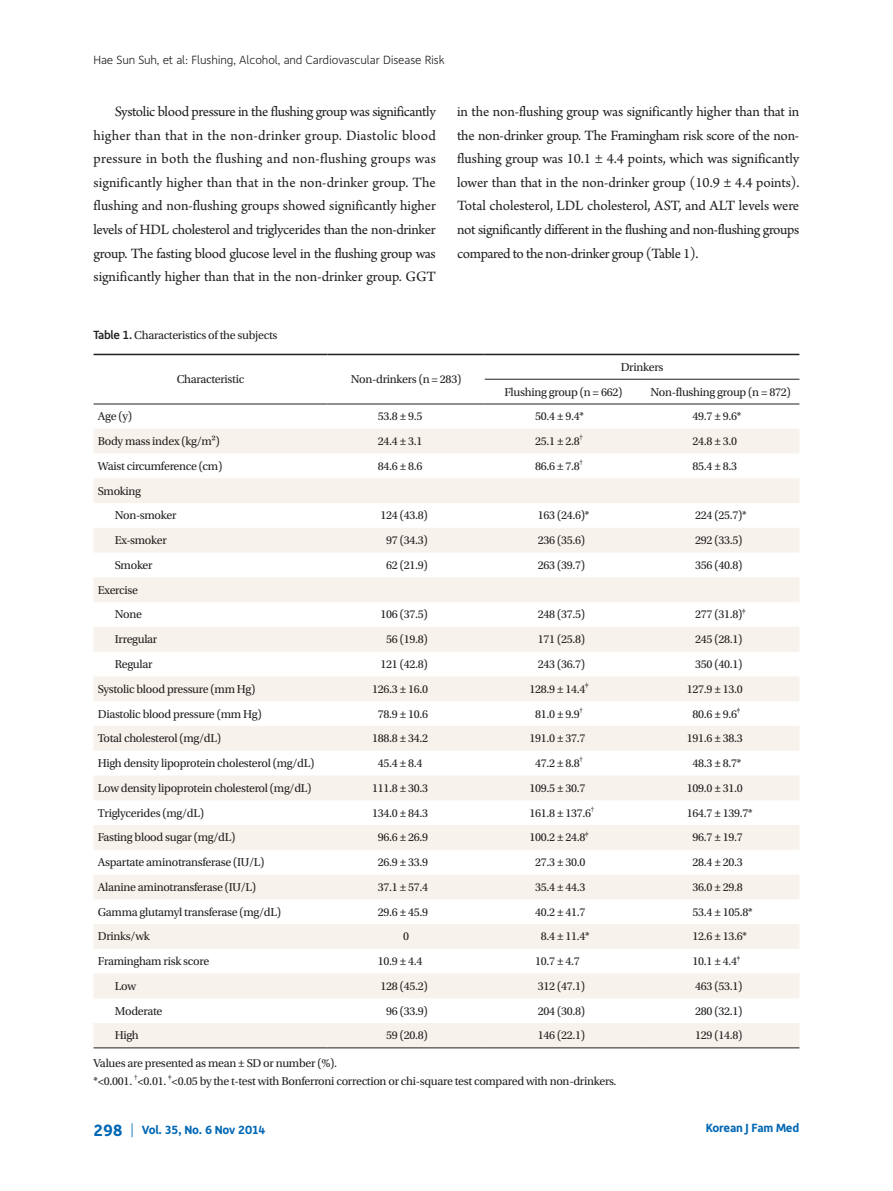
<style>
.page{position:relative;width:893px;height:1191px;background:#fff}
.page>*{position:absolute;margin:0;border:0;box-sizing:border-box;transform-origin:0 0}
.본문{font:15px/23.5px "Arno Pro";letter-spacing:-.015em;color:#231f20;text-align:justify}
.표본문{font:12px "Utopia Std";letter-spacing:-.025em;color:#231f20}
.t1{font:300 12px "Depot";letter-spacing:-.01em;color:#231f20}
.t2{font:700 12px "Depot";letter-spacing:-.02em;color:#0167b4}
.표_캡션{font:12px "Utopia Std";letter-spacing:-.025em;color:#231f20}
.표본문-2{font:7.05px "Utopia Std";color:#231f20}
.s1{font-family:"Depot";font-weight:500}
.s2{font-size:16.5px}
.s3{font-weight:300;font-size:16.5px}
</style>
<div class="page">
<svg style="left:94px;top:429px;width:705px;height:618px;fill:#f7f2eb"></svg>
<hr style="left:485px;top:379px;width:157px;height:1px;background:#231f20">
<hr style="left:642px;top:379px;width:157px;height:1px;background:#231f20">
<hr style="left:94px;top:354px;width:233px;height:1px;background:#231f20">
<hr style="left:327px;top:354px;width:158px;height:1px;background:#231f20">
<hr style="left:485px;top:354px;width:157px;height:1px;background:#231f20">
<hr style="left:642px;top:354px;width:157px;height:1px;background:#231f20">
<hr style="left:94px;top:403px;width:233px;height:1px;background:#231f20">
<hr style="left:327px;top:403px;width:158px;height:1px;background:#231f20">
<hr style="left:485px;top:403px;width:157px;height:1px;background:#231f20">
<hr style="left:642px;top:403px;width:157px;height:1px;background:#231f20">
<hr style="left:94px;top:1047px;width:233px;height:1px;background:#231f20">
<hr style="left:327px;top:1047px;width:158px;height:1px;background:#231f20">
<hr style="left:485px;top:1047px;width:157px;height:1px;background:#231f20">
<hr style="left:642px;top:1047px;width:157px;height:1px;background:#231f20">
<p class="t1" style="left:94px;top:52px;width:352px">Hae Sun Suh, et al: Flushing, Alcohol, and Cardiovascular Disease Risk</p>
<p class="본문" style="left:94px;top:101px;width:344px;text-indent:21px">Systolic blood pressure in the flushing group was significantly higher than that in the non-drinker group. Diastolic blood pressure in both the flushing and non-flushing groups was significantly higher than that in the non-drinker group. The flushing and non-flushing groups showed significantly higher levels of HDL cholesterol and triglycerides than the non-drinker group. The fasting blood glucose level in the flushing group was significantly higher than that in the non-drinker group. GGT</p>
<p class="본문" style="left:457px;top:101px;width:344px">in the non-flushing group was significantly higher than that in the non-drinker group. The Framingham risk score of the non&shy;flushing group was 10.1 ± 4.4 points, which was significantly lower than that in the non-drinker group (10.9 ± 4.4 points).<br>Total cholesterol, LDL cholesterol, AST, and ALT levels were not significantly different in the flushing and non-flushing groups compared to the non-drinker group (Table 1).</p>
<p class="표_캡션" style="left:94px;top:328px;width:185px"><span class="s1">Table 1.</span> Characteristics of the subjects</p>
<p class="표본문" style="left:177px;top:373px;width:69px">Characteristic</p>
<p class="표본문" style="left:351px;top:373px;width:112px">Non-drinkers (n = 283)</p>
<p class="표본문" style="left:621px;top:360px;width:44px">Drinkers</p>
<p class="표본문" style="left:504px;top:385px;width:119px">Flushing group (n = 662)</p>
<p class="표본문" style="left:651px;top:385px;width:142px">Non-flushing group (n = 872)</p>
<p class="표본문" style="left:98px;top:410px;width:36px">Age (y)</p>
<p class="표본문" style="left:378px;top:410px;width:46px">53.8 ± 9.5</p>
<p class="표본문" style="left:535px;top:410px;width:50px">50.4 ± 9.4*</p>
<p class="표본문" style="left:692px;top:410px;width:50px">49.7 ± 9.6*</p>
<p class="표본문" style="left:98px;top:435px;width:124px">Body mass index (kg/m²)</p>
<p class="표본문" style="left:378px;top:435px;width:46px">24.4 ± 3.1</p>
<p class="표본문" style="left:535px;top:435px;width:46px">25.1 ± 2.8</p>
<p class="표본문-2" style="left:579px;top:433px;width:5px">†</p>
<p class="표본문" style="left:692px;top:435px;width:46px">24.8 ± 3.0</p>
<p class="표본문" style="left:98px;top:459px;width:126px">Waist circumference (cm)</p>
<p class="표본문" style="left:378px;top:459px;width:46px">84.6 ± 8.6</p>
<p class="표본문" style="left:535px;top:459px;width:46px">86.6 ± 7.8</p>
<p class="표본문-2" style="left:579px;top:458px;width:5px">†</p>
<p class="표본문" style="left:692px;top:459px;width:46px">85.4 ± 8.3</p>
<p class="표본문" style="left:98px;top:484px;width:45px">Smoking</p>
<p class="표본문" style="left:115px;top:509px;width:63px">Non-smoker</p>
<p class="표본문" style="left:380px;top:509px;width:49px">124 (43.8)</p>
<p class="표본문" style="left:538px;top:509px;width:53px">163 (24.6)*</p>
<p class="표본문" style="left:695px;top:509px;width:53px">224 (25.7)*</p>
<p class="표본문" style="left:115px;top:534px;width:54px">Ex-smoker</p>
<p class="표본문" style="left:386px;top:534px;width:43px">97 (34.3)</p>
<p class="표본문" style="left:538px;top:534px;width:49px">236 (35.6)</p>
<p class="표본문" style="left:695px;top:534px;width:49px">292 (33.5)</p>
<p class="표본문" style="left:115px;top:558px;width:39px">Smoker</p>
<p class="표본문" style="left:386px;top:558px;width:43px">62 (21.9)</p>
<p class="표본문" style="left:538px;top:558px;width:49px">263 (39.7)</p>
<p class="표본문" style="left:695px;top:558px;width:49px">356 (40.8)</p>
<p class="표본문" style="left:98px;top:583px;width:42px">Exercise</p>
<p class="표본문" style="left:115px;top:608px;width:29px">None</p>
<p class="표본문" style="left:380px;top:608px;width:49px">106 (37.5)</p>
<p class="표본문" style="left:538px;top:608px;width:49px">248 (37.5)</p>
<p class="표본문" style="left:695px;top:608px;width:49px">277 (31.8)</p>
<p class="표본문-2" style="left:742px;top:606px;width:5px">‡</p>
<p class="표본문" style="left:115px;top:633px;width:44px">Irregular</p>
<p class="표본문" style="left:386px;top:633px;width:43px">56 (19.8)</p>
<p class="표본문" style="left:538px;top:633px;width:49px">171 (25.8)</p>
<p class="표본문" style="left:695px;top:633px;width:49px">245 (28.1)</p>
<p class="표본문" style="left:115px;top:657px;width:39px">Regular</p>
<p class="표본문" style="left:380px;top:657px;width:49px">121 (42.8)</p>
<p class="표본문" style="left:538px;top:657px;width:49px">243 (36.7)</p>
<p class="표본문" style="left:695px;top:657px;width:49px">350 (40.1)</p>
<p class="표본문" style="left:98px;top:682px;width:159px">Systolic blood pressure (mm Hg)</p>
<p class="표본문" style="left:372px;top:682px;width:58px">126.3 ± 16.0</p>
<p class="표본문" style="left:529px;top:682px;width:58px">128.9 ± 14.4</p>
<p class="표본문-2" style="left:585px;top:681px;width:5px">‡</p>
<p class="표본문" style="left:687px;top:682px;width:58px">127.9 ± 13.0</p>
<p class="표본문" style="left:98px;top:707px;width:165px">Diastolic blood pressure (mm Hg)</p>
<p class="표본문" style="left:378px;top:707px;width:52px">78.9 ± 10.6</p>
<p class="표본문" style="left:535px;top:707px;width:46px">81.0 ± 9.9</p>
<p class="표본문-2" style="left:579px;top:706px;width:5px">†</p>
<p class="표본문" style="left:692px;top:707px;width:46px">80.6 ± 9.6</p>
<p class="표본문-2" style="left:737px;top:706px;width:5px">‡</p>
<p class="표본문" style="left:98px;top:732px;width:125px">Total cholesterol (mg/dL)</p>
<p class="표본문" style="left:372px;top:732px;width:58px">188.8 ± 34.2</p>
<p class="표본문" style="left:529px;top:732px;width:58px">191.0 ± 37.7</p>
<p class="표본문" style="left:687px;top:732px;width:58px">191.6 ± 38.3</p>
<p class="표본문" style="left:98px;top:756px;width:218px">High density lipoprotein cholesterol (mg/dL)</p>
<p class="표본문" style="left:378px;top:756px;width:46px">45.4 ± 8.4</p>
<p class="표본문" style="left:535px;top:756px;width:46px">47.2 ± 8.8</p>
<p class="표본문-2" style="left:579px;top:755px;width:5px">†</p>
<p class="표본문" style="left:692px;top:756px;width:50px">48.3 ± 8.7*</p>
<p class="표본문" style="left:98px;top:781px;width:215px">Low density lipoprotein cholesterol (mg/dL)</p>
<p class="표본문" style="left:372px;top:781px;width:58px">111.8 ± 30.3</p>
<p class="표본문" style="left:529px;top:781px;width:58px">109.5 ± 30.7</p>
<p class="표본문" style="left:687px;top:781px;width:58px">109.0 ± 31.0</p>
<p class="표본문" style="left:98px;top:806px;width:108px">Triglycerides (mg/dL)</p>
<p class="표본문" style="left:372px;top:806px;width:58px">134.0 ± 84.3</p>
<p class="표본문" style="left:529px;top:806px;width:63px">161.8 ± 137.6</p>
<p class="표본문-2" style="left:591px;top:805px;width:5px">†</p>
<p class="표본문" style="left:687px;top:806px;width:68px">164.7 ± 139.7*</p>
<p class="표본문" style="left:98px;top:831px;width:139px">Fasting blood sugar (mg/dL)</p>
<p class="표본문" style="left:378px;top:831px;width:52px">96.6 ± 26.9</p>
<p class="표본문" style="left:529px;top:831px;width:58px">100.2 ± 24.8</p>
<p class="표본문-2" style="left:585px;top:829px;width:5px">‡</p>
<p class="표본문" style="left:692px;top:831px;width:52px">96.7 ± 19.7</p>
<p class="표본문" style="left:98px;top:855px;width:168px">Aspartate aminotransferase (IU/L)</p>
<p class="표본문" style="left:378px;top:855px;width:52px">26.9 ± 33.9</p>
<p class="표본문" style="left:535px;top:855px;width:52px">27.3 ± 30.0</p>
<p class="표본문" style="left:692px;top:855px;width:52px">28.4 ± 20.3</p>
<p class="표본문" style="left:98px;top:880px;width:160px">Alanine aminotransferase (IU/L)</p>
<p class="표본문" style="left:378px;top:880px;width:52px">37.1 ± 57.4</p>
<p class="표본문" style="left:535px;top:880px;width:52px">35.4 ± 44.3</p>
<p class="표본문" style="left:692px;top:880px;width:52px">36.0 ± 29.8</p>
<p class="표본문" style="left:98px;top:905px;width:185px">Gamma glutamyl transferase (mg/dL)</p>
<p class="표본문" style="left:378px;top:905px;width:52px">29.6 ± 45.9</p>
<p class="표본문" style="left:535px;top:905px;width:52px">40.2 ± 41.7</p>
<p class="표본문" style="left:692px;top:905px;width:62px">53.4 ± 105.8*</p>
<p class="표본문" style="left:98px;top:930px;width:53px">Drinks/wk</p>
<p class="표본문" style="left:403px;top:930px;width:7px">0</p>
<p class="표본문" style="left:541px;top:930px;width:50px">8.4 ± 11.4*</p>
<p class="표본문" style="left:692px;top:930px;width:56px">12.6 ± 13.6*</p>
<p class="표본문" style="left:98px;top:954px;width:113px">Framingham risk score</p>
<p class="표본문" style="left:378px;top:954px;width:46px">10.9 ± 4.4</p>
<p class="표본문" style="left:535px;top:954px;width:46px">10.7 ± 4.7</p>
<p class="표본문" style="left:692px;top:954px;width:46px">10.1 ± 4.4</p>
<p class="표본문-2" style="left:737px;top:953px;width:5px">‡</p>
<p class="표본문" style="left:115px;top:979px;width:23px">Low</p>
<p class="표본문" style="left:380px;top:979px;width:49px">128 (45.2)</p>
<p class="표본문" style="left:538px;top:979px;width:49px">312 (47.1)</p>
<p class="표본문" style="left:695px;top:979px;width:49px">463 (53.1)</p>
<p class="표본문" style="left:115px;top:1004px;width:49px">Moderate</p>
<p class="표본문" style="left:386px;top:1004px;width:43px">96 (33.9)</p>
<p class="표본문" style="left:538px;top:1004px;width:49px">204 (30.8)</p>
<p class="표본문" style="left:695px;top:1004px;width:49px">280 (32.1)</p>
<p class="표본문" style="left:115px;top:1029px;width:26px">High</p>
<p class="표본문" style="left:386px;top:1029px;width:43px">59 (20.8)</p>
<p class="표본문" style="left:538px;top:1029px;width:49px">146 (22.1)</p>
<p class="표본문" style="left:695px;top:1029px;width:49px">129 (14.8)</p>
<p class="표본문" style="left:94px;top:1056px;width:245px">Values are presented as mean ± SD or number (%).</p>
<p class="표본문" style="left:94px;top:1074px;width:525px">*&lt;0.001. &lt;0.01. &lt;0.05 by the t-test with Bonferroni correction or chi-square test compared with non-drinkers.</p>
<p class="표본문-2" style="left:134px;top:1073px;width:5px">†</p>
<p class="표본문-2" style="left:168px;top:1073px;width:5px">‡</p>
<p class="t2" style="left:94px;top:1122px;width:174px"><span class="s2">298</span> <span class="s3">|</span> Vol. 35, No. 6 Nov 2014</p>
<p class="t2" style="left:706px;top:1120px;width:95px">Korean J Fam Med</p>
</div>
